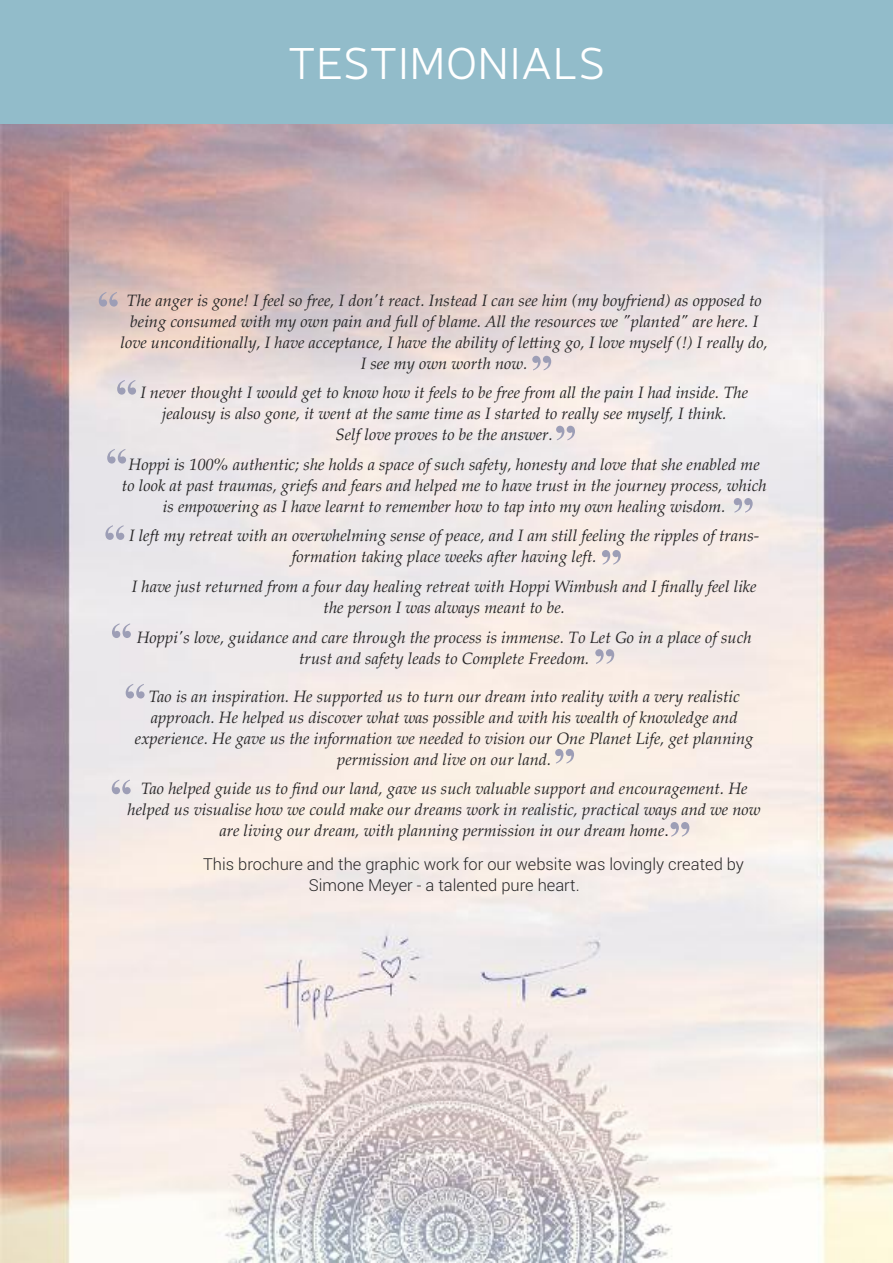
<style>
.page{position:relative;width:893px;height:1263px;background:#fff}
.page>*{position:absolute;margin:0;border:0;box-sizing:border-box;transform-origin:0 0}
.t1{font:300 45px "Neris";letter-spacing:.01em;color:#fff}
.t2{font:italic 16.5px/21px "Palatino Linotype";color:#272627;text-align:center}
.t3{font:300 16.5px/21px "Roboto";color:#272627}
.s1{font-family:"Roboto";font-style:normal;font-size:17.25px}
</style>
<div class="page">
<img style="left:0;top:123px;width:893px;height:1140px">
<div style="left:0;top:0;width:893px;height:123px;background:#92bcca"></div>
<svg style="left:99px;top:292px;width:19px;height:15px"></svg>
<svg style="left:532px;top:356px;width:19px;height:14px"></svg>
<svg style="left:117px;top:380px;width:19px;height:15px"></svg>
<svg style="left:556px;top:426px;width:19px;height:14px"></svg>
<svg style="left:107px;top:449px;width:19px;height:15px"></svg>
<svg style="left:734px;top:498px;width:19px;height:15px"></svg>
<svg style="left:105px;top:525px;width:19px;height:15px"></svg>
<svg style="left:602px;top:550px;width:19px;height:15px"></svg>
<svg style="left:112px;top:623px;width:19px;height:15px"></svg>
<svg style="left:595px;top:649px;width:19px;height:15px"></svg>
<svg style="left:126px;top:684px;width:19px;height:14px"></svg>
<svg style="left:555px;top:749px;width:19px;height:15px"></svg>
<svg style="left:112px;top:779px;width:19px;height:15px"></svg>
<svg style="left:670px;top:822px;width:19px;height:15px"></svg>
<h1 class="t1" style="left:288px;top:47px;width:319px">TESTIMONIALS</h1>
<p class="t2" style="left:121px;top:290px;width:649px">The anger is gone! I feel so free, I don't react. Instead I can see him (my boyfriend) as opposed to being consumed with my own pain and full of blame. All the resources we "planted" are here. I love unconditionally, I have acceptance, I have the ability of letting go, I love myself (!) I really do, I see my own worth now.</p>
<p class="t2" style="left:140px;top:382px;width:609px">I never thought I would get to know how it feels to be free from all the pain I had inside. The jealousy is also gone, it went at the same time as I started to really see myself, I think.<br>Self love proves to be the answer.</p>
<p class="t2" style="left:122px;top:454px;width:646px">Hoppi is 100% authentic; she holds a space of such safety, honesty and love that she enabled me to look at past traumas, griefs and fears and helped me to have trust in the journey process, which is empowering as I have learnt to remember how to tap into my own healing wisdom.</p>
<p class="t2" style="left:129px;top:525px;width:632px">I left my retreat with an overwhelming sense of peace, and I am still feeling the ripples of trans&shy;formation taking place weeks after having left.</p>
<p class="t2" style="left:132px;top:576px;width:626px">I have just returned from a four day healing retreat with Hoppi Wimbush and I finally feel like the person I was always meant to be.</p>
<p class="t2" style="left:137px;top:626px;width:616px">Hoppi's love, guidance and care through the process is immense. To Let Go in a place of such trust and safety leads to Complete Freedom.</p>
<p class="t2" style="left:135px;top:685px;width:620px">Tao is an inspiration. He supported us to turn our dream into reality with a very realistic approach. He helped us discover what was possible and with his wealth of knowledge and experience. He gave us the information we needed to vision our One Planet Life, get planning permission and live on our land.</p>
<p class="t2" style="left:128px;top:778px;width:635px">Tao helped guide us to find our land, gave us such valuable support and encouragement. He helped us visualise how we could make our dreams work in realistic, practical ways and we now are living our dream, with planning permission in our dream home<span class="s1">.</span></p>
<p class="t3" style="left:309px;top:853px;width:437px;text-indent:-106px">This brochure and the graphic work for our website was lovingly created by<br>Simone Meyer - a talented pure heart.</p>
</div>
